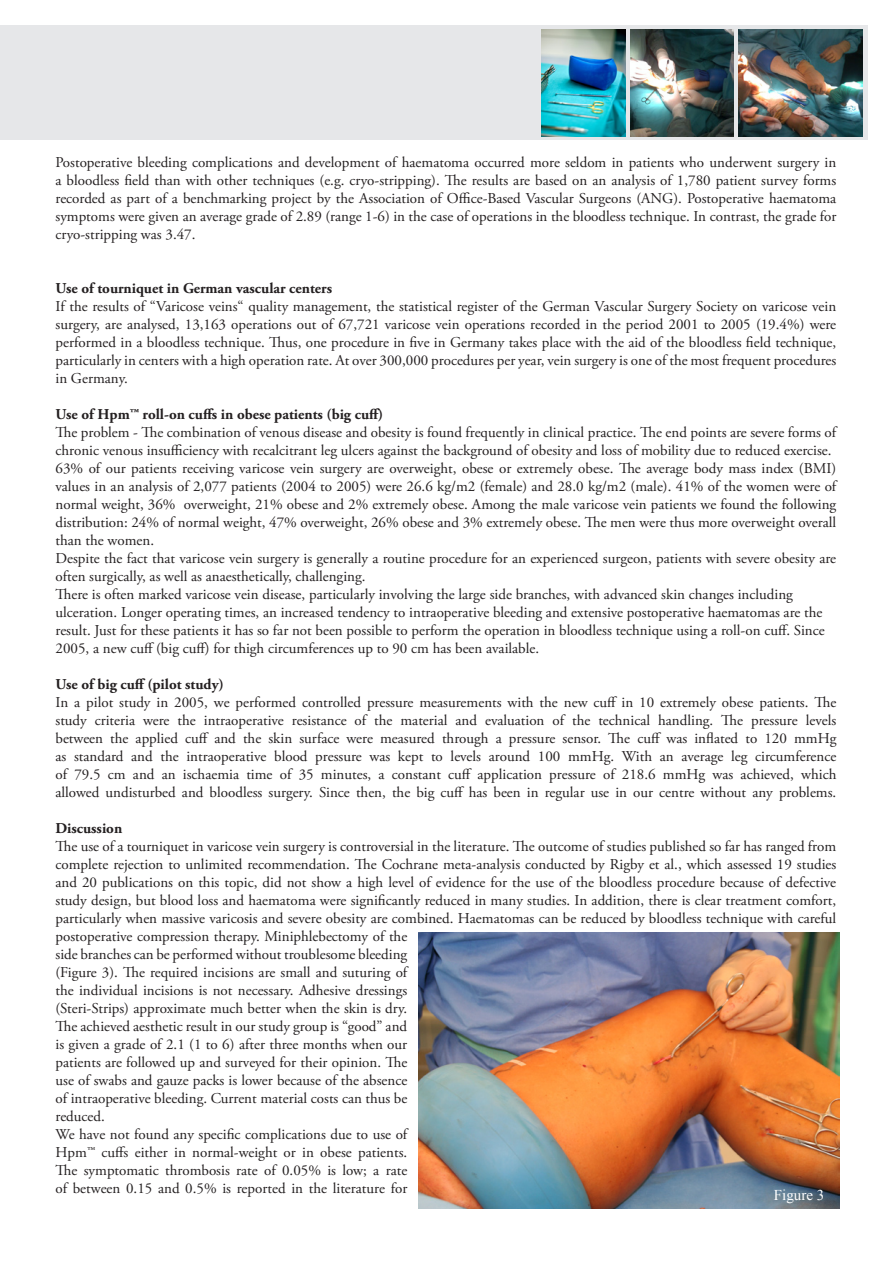
<style>
.page{position:relative;width:893px;height:1263px;background:#fff}
.page>*{position:absolute;margin:0;border:0;box-sizing:border-box;transform-origin:0 0}
.t1{font:15px/18px "Adobe Garamond Pro";color:#231f20;text-align:justify}
.t2{font:700 15px "Adobe Garamond Pro";color:#231f20}
.t3{font:15px "Times New Roman";color:#fff}
</style>
<div class="page">
<div style="left:0;top:26px;width:867px;height:114px;background:#e6e7e9"></div>
<img style="left:418px;top:933px;width:422px;height:276px">
<img style="left:738px;top:30px;width:124px;height:106px">
<img style="left:631px;top:30px;width:102px;height:106px">
<img style="left:541px;top:30px;width:84px;height:106px">
<p class="t1" style="left:56px;top:154px;width:782px">Postoperative bleeding complications and development of haematoma occurred more seldom in patients who underwent surgery in a bloodless field than with other techniques (e.g. cryo-stripping). The results are based on an analysis of 1,780 patient survey forms recorded as part of a benchmarking project by the Association of Office-Based Vascular Surgeons (ANG). Postoperative haematoma symptoms were given an average grade of 2.89 (range 1-6) in the case of operations in the bloodless technique. In contrast, the grade for cryo-stripping was 3.47.</p>
<p class="t2" style="left:56px;top:279px;width:278px">Use of tourniquet in German vascular centers</p>
<p class="t1" style="left:56px;top:298px;width:782px">If the results of “Varicose veins“ quality management, the statistical register of the German Vascular Surgery Society on varicose vein surgery, are analysed, 13,163 operations out of 67,721 varicose vein operations recorded in the period 2001 to 2005 (19.4%) were performed in a bloodless technique. Thus, one procedure in five in Germany takes place with the aid of the bloodless field technique, particularly in centers with a high operation rate. At over 300,000 procedures per year, vein surgery is one of the most frequent procedures in Germany.</p>
<p class="t2" style="left:56px;top:405px;width:329px">Use of Hpm™ roll-on cuffs in obese patients (big cuff)</p>
<p class="t1" style="left:56px;top:424px;width:782px">The problem - The combination of venous disease and obesity is found frequently in clinical practice. The end points are severe forms of chronic venous insufficiency with recalcitrant leg ulcers against the background of obesity and loss of mobility due to reduced exercise.</p>
<p class="t1" style="left:56px;top:460px;width:782px">63% of our patients receiving varicose vein surgery are overweight, obese or extremely obese. The average body mass index (BMI) values in an analysis of 2,077 patients (2004 to 2005) were 26.6 kg/m2 (female) and 28.0 kg/m2 (male). 41% of the women were of normal weight, 36% overweight, 21% obese and 2% extremely obese. Among the male varicose vein patients we found the following distribution: 24% of normal weight, 47% overweight, 26% obese and 3% extremely obese. The men were thus more overweight overall than the women.</p>
<p class="t1" style="left:56px;top:550px;width:782px">Despite the fact that varicose vein surgery is generally a routine procedure for an experienced surgeon, patients with severe obesity are often surgically, as well as anaesthetically, challenging.</p>
<p class="t1" style="left:56px;top:586px;width:771px;text-align:left">There is often marked varicose vein disease, particularly involving the large side branches, with advanced skin changes including ulceration. Longer operating times, an increased tendency to intraoperative bleeding and extensive postoperative haematomas are the result. Just for these patients it has so far not been possible to perform the operation in bloodless technique using a roll-on cuff. Since 2005, a new cuff (big cuff) for thigh circumferences up to 90 cm has been available.</p>
<p class="t2" style="left:56px;top:675px;width:170px">Use of big cuff (pilot study)</p>
<p class="t1" style="left:56px;top:694px;width:782px">In a pilot study in 2005, we performed controlled pressure measurements with the new cuff in 10 extremely obese patients. The study criteria were the intraoperative resistance of the material and evaluation of the technical handling. The pressure levels between the applied cuff and the skin surface were measured through a pressure sensor. The cuff was inflated to 120 mmHg as standard and the intraoperative blood pressure was kept to levels around 100 mmHg. With an average leg circumference of 79.5 cm and an ischaemia time of 35 minutes, a constant cuff application pressure of 218.6 mmHg was achieved, which allowed undisturbed and bloodless surgery. Since then, the big cuff has been in regular use in our centre without any problems.</p>
<p class="t2" style="left:56px;top:819px;width:68px">Discussion</p>
<p class="t1" style="left:56px;top:838px;width:782px;text-align:left">The use of a tourniquet in varicose vein surgery is controversial in the literature. The outcome of studies published so far has ranged from complete rejection to unlimited recommendation. The Cochrane meta-analysis conducted by Rigby et al., which assessed 19 studies and 20 publications on this topic, did not show a high level of evidence for the use of the bloodless procedure because of defective study design, but blood loss and haematoma were significantly reduced in many studies. In addition, there is clear treatment comfort, particularly when massive varicosis and severe obesity are combined. Haematomas can be reduced by bloodless technique with careful postoperative compression therapy. Miniphlebectomy of the<br>side branches can be performed without troublesome bleeding<br>(Figure 3). The required incisions are small and suturing of<br>the individual incisions is not necessary. Adhesive dressings<br>(Steri-Strips) approximate much better when the skin is dry.<br>The achieved aesthetic result in our study group is “good” and<br>is given a grade of 2.1 (1 to 6) after three months when our<br>patients are followed up and surveyed for their opinion. The<br>use of swabs and gauze packs is lower because of the absence<br>of intraoperative bleeding. Current material costs can thus be<br>reduced.</p>
<p class="t1" style="left:56px;top:1126px;width:353px">We have not found any specific complications due to use of Hpm™ cuffs either in normal-weight or in obese patients.<br>The symptomatic thrombosis rate of 0.05% is low; a rate of between 0.15 and 0.5% is reported in the literature for</p>
<p class="t3" style="left:774px;top:1185px;width:52px">Figure 3</p>
</div>
